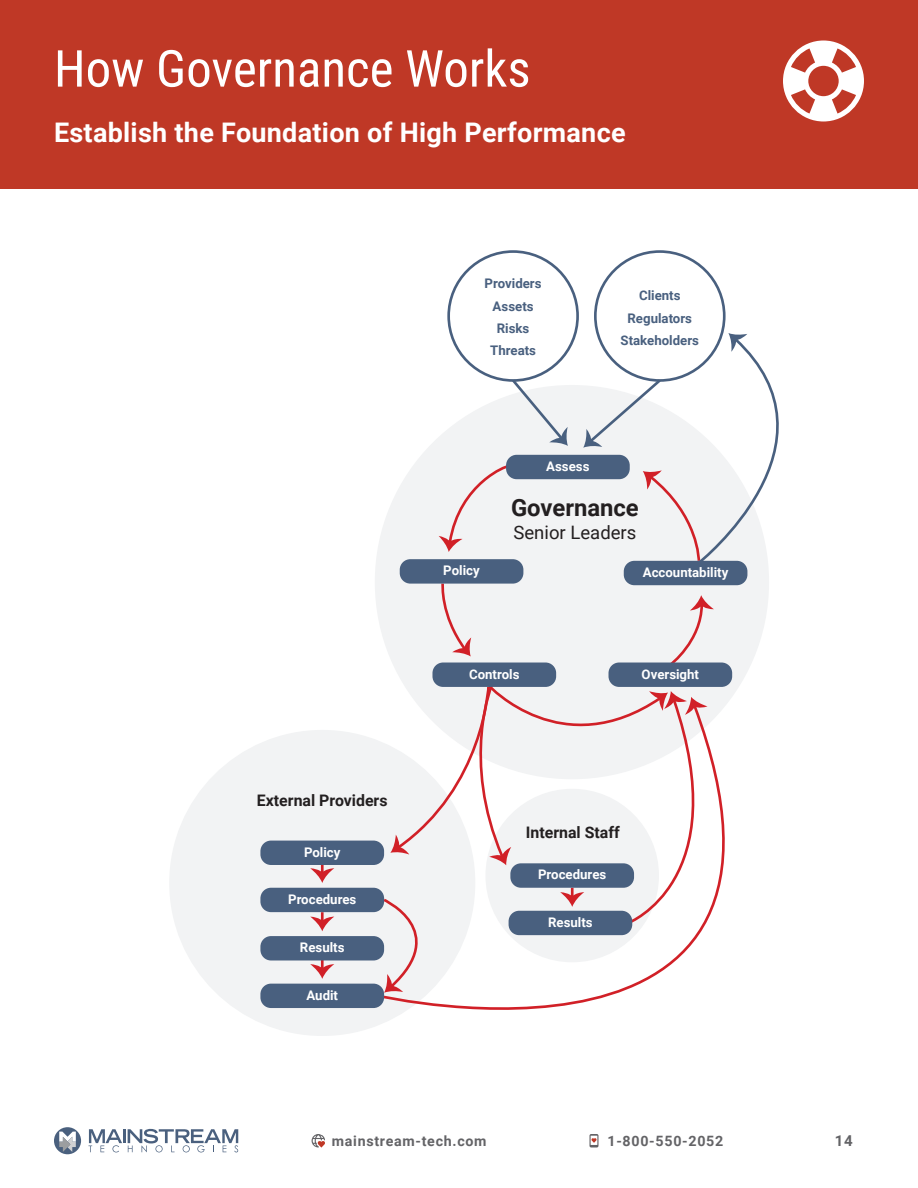
<style>
.page{position:relative;width:918px;height:1188px;background:#fff}
.page>*{position:absolute;margin:0;border:0;box-sizing:border-box;transform-origin:0 0}
.t1{font:51px "Roboto Condensed";color:#fff}
.t2{font:700 27px "Roboto";letter-spacing:.01em;color:#fff}
.t3{font:700 23.85px "Roboto";color:#231f20}
.t4{font:18.6px "Roboto";color:#231f20}
.t5{font:700 15.9px "Roboto";color:#231f20}
.t6{font:700 15px "Roboto";color:#636366}
.t7{font:700 14.25px "Roboto";letter-spacing:.05em;color:#636366}
.t8{font:700 13.2px "Roboto";color:#fff}
.t9{font:700 13.2px/22px "Roboto";color:#49607f;text-align:center}
</style>
<div class="page">
<div style="left:54px;top:1127px;width:27px;height:27px;background:#4a607e;border-radius:50%"></div>
<svg style="left:59px;top:1132px;width:17px;height:20px"></svg>
<hr style="left:123px;top:1129px;width:3px;height:14px;background:#4a607e">
<svg style="left:88px;top:1129px;width:34px;height:23px"></svg>
<svg style="left:128px;top:1129px;width:110px;height:23px"></svg>
<svg style="left:312px;top:1134px;width:13px;height:14px"></svg>
<svg style="left:590px;top:1134px;width:8px;height:14px"></svg>
<div style="left:0;top:0;width:918px;height:189px;background:#bf3826"></div>
<svg style="left:783px;top:40px;width:81px;height:82px"></svg>
<div style="left:375px;top:385px;width:394px;height:394px;background:#f2f3f4;border-radius:50%"></div>
<div style="left:169px;top:730px;width:306px;height:306px;background:#f2f3f4;border-radius:50%"></div>
<svg style="left:439px;top:465px;width:70px;height:87px"></svg>
<svg style="left:441px;top:584px;width:30px;height:72px"></svg>
<svg style="left:668px;top:595px;width:46px;height:68px"></svg>
<svg style="left:310px;top:865px;width:24px;height:18px"></svg>
<svg style="left:310px;top:912px;width:24px;height:19px"></svg>
<svg style="left:310px;top:960px;width:24px;height:19px"></svg>
<svg style="left:376px;top:841px;width:242px;height:169px"></svg>
<svg style="left:583px;top:333px;width:196px;height:233px"></svg>
<svg style="left:513px;top:377px;width:55px;height:69px"></svg>
<svg style="left:381px;top:682px;width:350px;height:311px"></svg>
<div style="left:447px;top:250px;width:132px;height:132px;border:3px solid #49607f;border-radius:50%"></div>
<div style="left:506px;top:455px;width:124px;height:24px;background:#49607f;border-radius:11px"></div>
<div style="left:624px;top:561px;width:123px;height:24px;background:#49607f;border-radius:11px"></div>
<div style="left:400px;top:559px;width:123px;height:25px;background:#49607f;border-radius:11px"></div>
<div style="left:432px;top:663px;width:124px;height:24px;background:#49607f;border-radius:11px"></div>
<div style="left:609px;top:663px;width:123px;height:24px;background:#49607f;border-radius:11px"></div>
<div style="left:510px;top:863px;width:124px;height:25px;background:#49607f;border-radius:11px"></div>
<div style="left:509px;top:911px;width:123px;height:24px;background:#49607f;border-radius:11px"></div>
<div style="left:260px;top:841px;width:124px;height:24px;background:#49607f;border-radius:11px"></div>
<div style="left:260px;top:888px;width:124px;height:24px;background:#49607f;border-radius:11px"></div>
<div style="left:260px;top:936px;width:124px;height:24px;background:#49607f;border-radius:11px"></div>
<div style="left:260px;top:984px;width:124px;height:24px;background:#49607f;border-radius:11px"></div>
<div style="left:594px;top:250px;width:132px;height:132px;border:3px solid #49607f;border-radius:50%"></div>
<h1 class="t1" style="left:54px;top:39px;width:478px">How Governance Works</h1>
<h2 class="t2" style="left:54px;top:121px;width:573px">Establish the Foundation of High Performance</h2>
<p class="t9" style="left:485px;top:274px;width:58px">Providers<br>Assets<br>Risks<br>Threats</p>
<p class="t9" style="left:621px;top:286px;width:80px">Clients<br>Regulators<br>Stakeholders</p>
<p class="t8" style="left:546px;top:461px;width:45px">Assess</p>
<h3 class="t3" style="left:511px;top:498px;width:129px">Governance</h3>
<h3 class="t4" style="left:514px;top:521px;width:124px">Senior Leaders</h3>
<p class="t8" style="left:443px;top:565px;width:38px">Policy</p>
<p class="t8" style="left:643px;top:567px;width:87px">Accountability</p>
<p class="t5" style="left:257px;top:794px;width:132px">External Providers</p>
<p class="t8" style="left:304px;top:847px;width:38px">Policy</p>
<p class="t8" style="left:288px;top:894px;width:70px">Procedures</p>
<p class="t8" style="left:300px;top:942px;width:46px">Results</p>
<p class="t8" style="left:306px;top:990px;width:33px">Audit</p>
<p class="t8" style="left:469px;top:669px;width:52px">Controls</p>
<p class="t8" style="left:642px;top:669px;width:59px">Oversight</p>
<p class="t5" style="left:526px;top:826px;width:95px">Internal Staff</p>
<p class="t8" style="left:538px;top:869px;width:70px">Procedures</p>
<p class="t8" style="left:548px;top:917px;width:46px">Results</p>
<p class="t7" style="left:332px;top:1133px;width:156px">mainstream-tech.com</p>
<p class="t7" style="left:608px;top:1133px;width:117px">1-800-550-2052</p>
<p class="t6" style="left:835px;top:1135px;width:19px">14</p>
</div>
